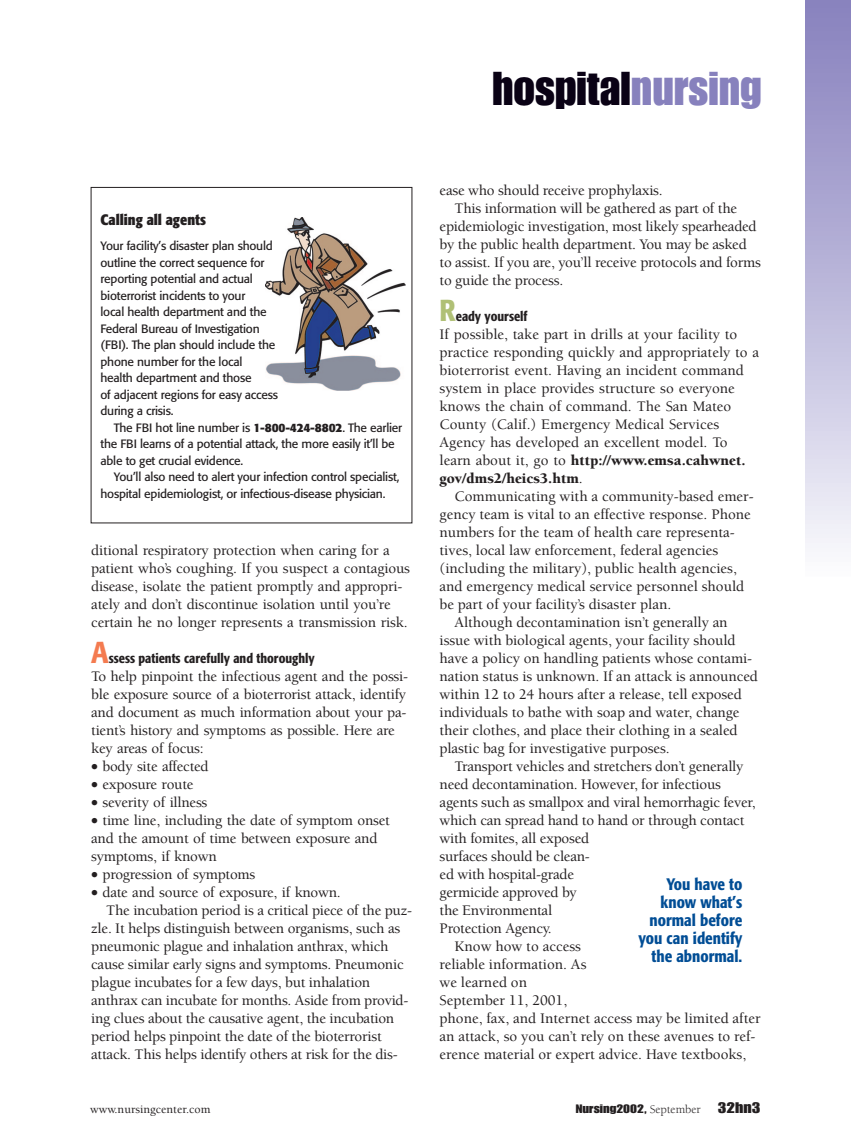
<style>
.page{position:relative;width:851px;height:1134px;background:#fff}
.page>*{position:absolute;margin:0;border:0;box-sizing:border-box;transform-origin:0 0}
.t1{font:46.5px "Impact";color:#0a0215}
.t2{font:500 condensed 30px "Formata";color:#f47b50}
.t3{font:500 condensed 30px "Formata";color:#b0c076}
.t4{font:500 condensed 16.5px/18px "Formata";color:#014d95;text-align:right}
.t5{font:500 15px/18px "Berkeley";letter-spacing:-.015em;color:#231f20}
.t6{font:700 condensed 15px "Formata";color:#231f20}
.t7{font:500 condensed 13.5px "Formata";color:#231f20}
.t8{font:12px/16.5px "Formata";letter-spacing:-.02em;color:#231f20}
.t9{font:12px "SHC Impact";color:#231f20}
.t10{font:500 12px "Berkeley";color:#231f20}
.s1{color:#8781bd}
.s2{font-weight:700}
.s3{font-weight:900}
.s4{font-family:"Berkeley"}
.s5{font-size:15px}
</style>
<div class="page">
<div style="left:805px;top:0;width:45px;height:576px;background:linear-gradient(to bottom,#847dbc,#f7f7fb)"></div>
<img style="left:265px;top:217px;width:141px;height:174px">
<h1 class="t1" style="left:492px;top:72px;width:271px">hospital<span class="s1">nursing</span></h1>
<p class="t6" style="left:100px;top:213px;width:107px">Calling all agents</p>
<p class="t8" style="left:100px;top:239px;width:179px">Your facility’s disaster plan should outline the correct sequence for reporting potential and actual bioterrorist incidents to your<br>local health department and the<br>Federal Bureau of Investigation (FBI). The plan should include the phone number for the local<br>health department and those<br>of adjacent regions for easy access during a crisis.</p>
<p class="t8" style="left:100px;top:420px;width:303px;text-indent:14px">The FBI hot line number is <span class="s2">1-800-424-8802</span>. The earlier the FBI learns of a potential attack, the more easily it’ll be able to get crucial evidence.</p>
<p class="t8" style="left:100px;top:470px;width:300px;text-indent:14px">You’ll also need to alert your infection control specialist, hospital epidemiologist, or infectious-disease physician.</p>
<p class="t5" style="left:91px;top:543px;width:320px">ditional respiratory protection when caring for a patient who’s coughing. If you suspect a contagious disease, isolate the patient promptly and appropri&shy;ately and don’t discontinue isolation until you’re certain he no longer represents a transmission risk.</p>
<h2 class="t2" style="left:91px;top:640px;width:19px">A</h2>
<p class="t7" style="left:109px;top:653px;width:207px">ssess patients carefully and thoroughly</p>
<p class="t5" style="left:91px;top:669px;width:318px">To help pinpoint the infectious agent and the possi&shy;ble exposure source of a bioterrorist attack, identify and document as much information about your pa&shy;tient’s history and symptoms as possible. Here are key areas of focus:</p>
<p class="t5" style="left:91px;top:759px;width:119px">• body site affected</p>
<p class="t5" style="left:91px;top:777px;width:104px">• exposure route</p>
<p class="t5" style="left:91px;top:795px;width:118px">• severity of illness</p>
<p class="t5" style="left:91px;top:813px;width:300px">• time line, including the date of symptom onset and the amount of time between exposure and symptoms, if known</p>
<p class="t5" style="left:91px;top:867px;width:166px">• progression of symptoms</p>
<p class="t5" style="left:91px;top:885px;width:251px">• date and source of exposure, if known.</p>
<p class="t5" style="left:106px;top:903px;width:307px">The incubation period is a critical piece of the puz-</p>
<p class="t5" style="left:91px;top:921px;width:310px">zle. It helps distinguish between organisms, such as</p>
<p class="t5" style="left:91px;top:939px;width:299px">pneumonic plague and inhalation anthrax, which</p>
<p class="t5" style="left:91px;top:957px;width:314px">cause similar early signs and symptoms. Pneumonic</p>
<p class="t5" style="left:91px;top:975px;width:280px">plague incubates for a few days, but inhalation</p>
<p class="t5" style="left:91px;top:993px;width:319px">anthrax can incubate for months. Aside from provid-</p>
<p class="t5" style="left:91px;top:1011px;width:304px">ing clues about the causative agent, the incubation</p>
<p class="t5" style="left:91px;top:1029px;width:292px">period helps pinpoint the date of the bioterrorist</p>
<p class="t5" style="left:91px;top:1047px;width:308px">attack. This helps identify others at risk for the dis-</p>
<p class="t5" style="left:439px;top:183px;width:225px">ease who should receive prophylaxis.</p>
<p class="t5" style="left:454px;top:201px;width:284px">This information will be gathered as part of the</p>
<p class="t5" style="left:439px;top:219px;width:318px">epidemiologic investigation, most likely spearheaded</p>
<p class="t5" style="left:439px;top:237px;width:309px">by the public health department. You may be asked</p>
<p class="t5" style="left:439px;top:255px;width:323px">to assist. If you are, you’ll receive protocols and forms</p>
<p class="t5" style="left:439px;top:273px;width:125px">to guide the process.</p>
<h2 class="t3" style="left:439px;top:298px;width:18px">R</h2>
<p class="t7" style="left:456px;top:311px;width:73px">eady yourself</p>
<p class="t5" style="left:439px;top:327px;width:321px">If possible, take part in drills at your facility to practice responding quickly and appropriately to a bioterrorist event. Having an incident command system in place provides structure so everyone knows the chain of command. The San Mateo County (Calif.) Emergency Medical Services Agency has developed an excellent model. To learn about it, go to <span class="s3">http://www.emsa.cahwnet. gov/dms2/heics3.htm</span>.</p>
<p class="t5" style="left:454px;top:489px;width:301px">Communicating with a community-based emer-</p>
<p class="t5" style="left:439px;top:507px;width:313px">gency team is vital to an effective response. Phone</p>
<p class="t5" style="left:439px;top:525px;width:297px">numbers for the team of health care representa-</p>
<p class="t5" style="left:439px;top:543px;width:280px">tives, local law enforcement, federal agencies</p>
<p class="t5" style="left:439px;top:561px;width:299px">(including the military), public health agencies,</p>
<p class="t5" style="left:439px;top:579px;width:306px">and emergency medical service personnel should</p>
<p class="t5" style="left:439px;top:597px;width:233px">be part of your facility’s disaster plan.</p>
<p class="t5" style="left:454px;top:615px;width:274px">Although decontamination isn’t generally an</p>
<p class="t5" style="left:439px;top:633px;width:297px">issue with biological agents, your facility should</p>
<p class="t5" style="left:439px;top:651px;width:314px">have a policy on handling patients whose contami-</p>
<p class="t5" style="left:439px;top:669px;width:320px">nation status is unknown. If an attack is announced</p>
<p class="t5" style="left:439px;top:687px;width:304px">within 12 to 24 hours after a release, tell exposed</p>
<p class="t5" style="left:439px;top:705px;width:301px">individuals to bathe with soap and water, change</p>
<p class="t5" style="left:439px;top:723px;width:299px">their clothes, and place their clothing in a sealed</p>
<p class="t5" style="left:439px;top:741px;width:231px">plastic bag for investigative purposes.</p>
<p class="t5" style="left:454px;top:759px;width:290px">Transport vehicles and stretchers don’t generally</p>
<p class="t5" style="left:439px;top:777px;width:283px">need decontamination. However, for infectious</p>
<p class="t5" style="left:439px;top:795px;width:317px">agents such as smallpox and viral hemorrhagic fever,</p>
<p class="t5" style="left:439px;top:813px;width:306px">which can spread hand to hand or through contact</p>
<p class="t5" style="left:439px;top:831px;width:151px">with fomites, all exposed</p>
<p class="t5" style="left:439px;top:849px;width:152px">surfaces should be clean-</p>
<p class="t5" style="left:439px;top:867px;width:136px">ed with hospital-grade</p>
<p class="t5" style="left:439px;top:885px;width:139px">germicide approved by</p>
<p class="t5" style="left:439px;top:903px;width:114px">the Environmental</p>
<p class="t5" style="left:439px;top:921px;width:114px">Protection Agency.</p>
<p class="t5" style="left:454px;top:939px;width:128px">Know how to access</p>
<p class="t5" style="left:439px;top:957px;width:148px">reliable information. As</p>
<p class="t5" style="left:439px;top:975px;width:89px">we learned on</p>
<p class="t5" style="left:439px;top:993px;width:129px">September 11, 2001,</p>
<p class="t5" style="left:439px;top:1011px;width:322px">phone, fax, and Internet access may be limited after</p>
<p class="t5" style="left:439px;top:1029px;width:317px">an attack, so you can’t rely on these avenues to ref-</p>
<p class="t5" style="left:439px;top:1047px;width:308px">erence material or expert advice. Have textbooks,</p>
<p class="t4" style="left:638px;top:876px;width:105px">You have to know what’s normal before you can identify the abnormal.</p>
<p class="t10" style="left:90px;top:1105px;width:122px">www.nursingcenter.com</p>
<p class="t9" style="left:575px;top:1102px;width:186px">Nursing2002, <span class="s4">September</span> <span class="s5">32hn3</span></p>
</div>
